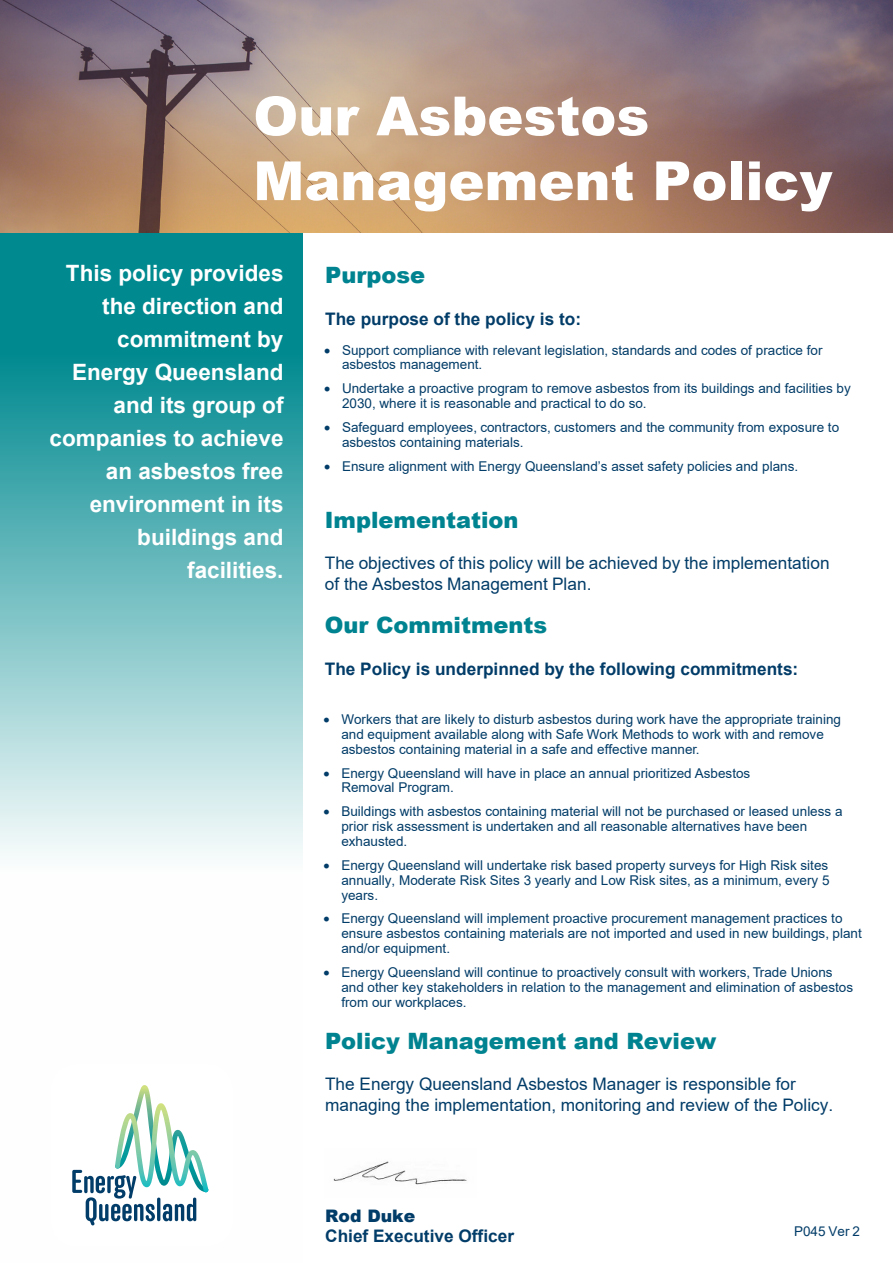
<style>
.page{position:relative;width:893px;height:1263px;background:#fff}
.page>*{position:absolute;margin:0;border:0;box-sizing:border-box;transform-origin:0 0}
.t1{font:900 54px/64.8px "Arial";color:#fff}
.t2{font:700 22.5px/33px "Arial";color:#fff;text-align:right}
.t3{font:900 22.5px "Arial";color:#008390}
.t4{font:17.25px/20.7px "Arial";color:#023c68}
.t5{font:700 17.25px/20.7px "Arial";color:#023c68}
.t6{font:13.5px/14.9px "Arial";color:#023c68}
.s1{font-weight:900}
</style>
<div class="page">
<svg style="left:0;top:222px;width:303px;height:634px;background:#62b6ba"></svg>
<img style="left:1px;top:0;width:892px;height:232px">
<svg style="left:72px;top:1085px;width:137px;height:140px"></svg>
<img style="left:333px;top:1161px;width:134px;height:24px">
<p class="t1" style="left:253px;top:82px;width:581px">Our Asbestos<br>Management Policy</p>
<p class="t2" style="left:50px;top:257px;width:235px">This policy provides the direction and commitment by<br>Energy Queensland and its group of companies to achieve an asbestos free environment in its buildings and facilities.</p>
<p class="t3" style="left:325px;top:259px;width:102px">Purpose</p>
<p class="t5" style="left:325px;top:308px;width:257px">The purpose of the policy is to:</p>
<p class="t6" style="left:342px;top:342px;width:482px;text-indent:-18px">• Support compliance with relevant legislation, standards and codes of practice for asbestos management.</p>
<p class="t6" style="left:342px;top:381px;width:510px;text-indent:-18px">• Undertake a proactive program to remove asbestos from its buildings and facilities by<br>2030, where it is reasonable and practical to do so.</p>
<p class="t6" style="left:342px;top:420px;width:499px;text-indent:-18px">• Safeguard employees, contractors, customers and the community from exposure to asbestos containing materials.</p>
<p class="t6" style="left:324px;top:458px;width:476px">• Ensure alignment with Energy Queensland’s asset safety policies and plans.</p>
<p class="t3" style="left:325px;top:504px;width:195px">Implementation</p>
<p class="t4" style="left:325px;top:553px;width:506px">The objectives of this policy will be achieved by the implementation of the Asbestos Management Plan.</p>
<p class="t3" style="left:325px;top:609px;width:224px">Our Commitments</p>
<p class="t5" style="left:325px;top:658px;width:475px">The Policy is underpinned by the following commitments:</p>
<p class="t6" style="left:341px;top:712px;width:501px;text-indent:-18px">• Workers that are likely to disturb asbestos during work have the appropriate training and equipment available along with Safe Work Methods to work with and remove asbestos containing material in a safe and effective manner.</p>
<p class="t6" style="left:341px;top:765px;width:411px;text-indent:-18px">• Energy Queensland will have in place an annual prioritized Asbestos<br>Removal Program.</p>
<p class="t6" style="left:341px;top:804px;width:503px;text-indent:-18px">• Buildings with asbestos containing material will not be purchased or leased unless a prior risk assessment is undertaken and all reasonable alternatives have been exhausted.</p>
<p class="t6" style="left:341px;top:858px;width:490px;text-align:justify;text-indent:-18px">• Energy Queensland will undertake risk based property surveys for High Risk sites annually, Moderate Risk Sites 3 yearly and Low Risk sites, as a minimum, every 5 years.</p>
<p class="t6" style="left:341px;top:911px;width:522px;text-indent:-18px">• Energy Queensland will implement proactive procurement management practices to ensure asbestos containing materials are not imported and used in new buildings, plant and/or equipment.</p>
<p class="t6" style="left:341px;top:965px;width:513px;text-indent:-18px">• Energy Queensland will continue to proactively consult with workers, Trade Unions and other key stakeholders in relation to the management and elimination of asbestos from our workplaces.</p>
<p class="t3" style="left:325px;top:1025px;width:393px">Policy Management and Review</p>
<p class="t4" style="left:325px;top:1074px;width:510px">The Energy Queensland Asbestos Manager is responsible for managing the implementation, monitoring and review of the Policy.</p>
<p class="t5" style="left:325px;top:1205px;width:190px"><span class="s1">Rod Duke<br></span>Chief Executive Officer</p>
<p class="t6" style="left:794px;top:1223px;width:68px">P045 Ver 2</p>
</div>
